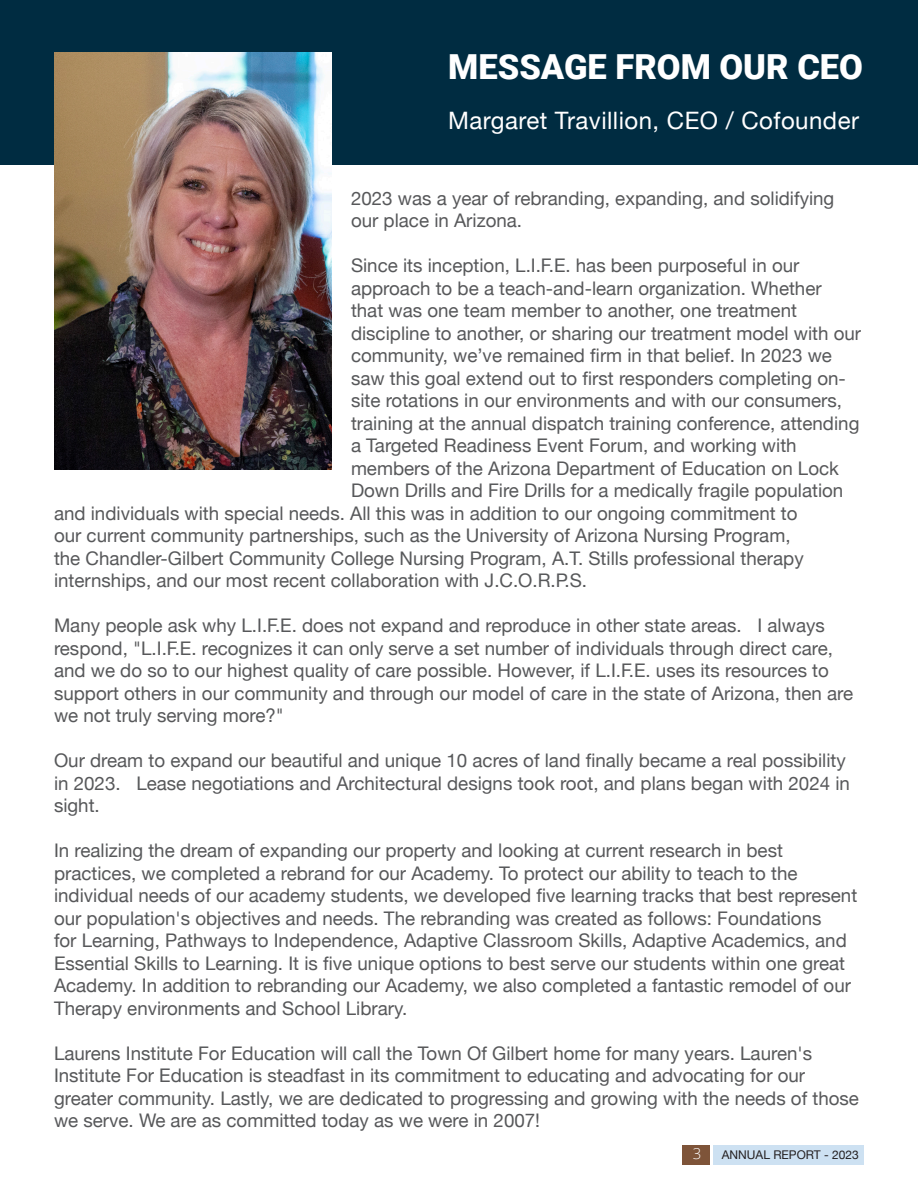
<style>
.page{position:relative;width:918px;height:1188px;background:#fff}
.page>*{position:absolute;margin:0;border:0;box-sizing:border-box;transform-origin:0 0}
.t1{font:900 34.5px "Roboto";color:#fff}
.Body_Text_-_Gray_Helv_Neue_18pt{font:24px "Helvetica Neue";letter-spacing:.02em;color:#fff}
.Body_Text_-_Gray_Helv_Neue_12_5pt{font:18.75px/22.5px "Helvetica Neue";color:#57585a}
.t2{font:300 15px "Open Sans";color:#fff}
.t3{font:12px "Helvetica Neue";color:#231f20}
</style>
<div class="page">
<div style="left:0;top:0;width:918px;height:165px;background:#002c41"></div>
<img style="left:54px;top:53px;width:277px;height:416px">
<div style="left:682px;top:1145px;width:27px;height:20px;background:#7e5439"></div>
<div style="left:714px;top:1145px;width:150px;height:20px;background:#cde1f2"></div>
<p class="t1" style="left:448px;top:42px;width:416px">MESSAGE FROM OUR CEO</p>
<p class="Body_Text_-_Gray_Helv_Neue_18pt" style="left:448px;top:103px;width:412px">Margaret Travillion, CEO / Cofounder</p>
<p class="Body_Text_-_Gray_Helv_Neue_12_5pt" style="left:351px;top:188px;width:485px">2023 was a year of rebranding, expanding, and solidifying our place in Arizona.</p>
<p class="Body_Text_-_Gray_Helv_Neue_12_5pt" style="left:351px;top:255px;width:450px">Since its inception, L.I.F.E. has been purposeful in our</p>
<p class="Body_Text_-_Gray_Helv_Neue_12_5pt" style="left:351px;top:278px;width:472px">approach to be a teach-and-learn organization. Whether</p>
<p class="Body_Text_-_Gray_Helv_Neue_12_5pt" style="left:351px;top:300px;width:448px">that was one team member to another, one treatment</p>
<p class="Body_Text_-_Gray_Helv_Neue_12_5pt" style="left:351px;top:323px;width:512px">discipline to another, or sharing our treatment model with our</p>
<p class="Body_Text_-_Gray_Helv_Neue_12_5pt" style="left:351px;top:345px;width:483px">community, we’ve remained firm in that belief. In 2023 we</p>
<p class="Body_Text_-_Gray_Helv_Neue_12_5pt" style="left:351px;top:368px;width:496px">saw this goal extend out to first responders completing on-</p>
<p class="Body_Text_-_Gray_Helv_Neue_12_5pt" style="left:351px;top:390px;width:493px">site rotations in our environments and with our consumers,</p>
<p class="Body_Text_-_Gray_Helv_Neue_12_5pt" style="left:351px;top:413px;width:510px">training at the annual dispatch training conference, attending</p>
<p class="Body_Text_-_Gray_Helv_Neue_12_5pt" style="left:351px;top:435px;width:447px">a Targeted Readiness Event Forum, and working with</p>
<p class="Body_Text_-_Gray_Helv_Neue_12_5pt" style="left:351px;top:458px;width:489px">members of the Arizona Department of Education on Lock</p>
<p class="Body_Text_-_Gray_Helv_Neue_12_5pt" style="left:351px;top:480px;width:494px">Down Drills and Fire Drills for a medically fragile population</p>
<p class="Body_Text_-_Gray_Helv_Neue_12_5pt" style="left:54px;top:503px;width:745px">and individuals with special needs. All this was in addition to our ongoing commitment to</p>
<p class="Body_Text_-_Gray_Helv_Neue_12_5pt" style="left:54px;top:525px;width:738px">our current community partnerships, such as the University of Arizona Nursing Program,</p>
<p class="Body_Text_-_Gray_Helv_Neue_12_5pt" style="left:54px;top:548px;width:751px">the Chandler-Gilbert Community College Nursing Program, A.T. Stills professional therapy</p>
<p class="Body_Text_-_Gray_Helv_Neue_12_5pt" style="left:54px;top:570px;width:535px">internships, and our most recent collaboration with J.C.O.R.P.S.</p>
<p class="Body_Text_-_Gray_Helv_Neue_12_5pt" style="left:54px;top:615px;width:801px">Many people ask why L.I.F.E. does not expand and reproduce in other state areas. I always respond, "L.I.F.E. recognizes it can only serve a set number of individuals through direct care, and we do so to our highest quality of care possible. However, if L.I.F.E. uses its resources to support others in our community and through our model of care in the state of Arizona, then are we not truly serving more?"</p>
<p class="Body_Text_-_Gray_Helv_Neue_12_5pt" style="left:54px;top:750px;width:798px">Our dream to expand our beautiful and unique 10 acres of land finally became a real possibility in 2023. Lease negotiations and Architectural designs took root, and plans began with 2024 in sight.</p>
<p class="Body_Text_-_Gray_Helv_Neue_12_5pt" style="left:54px;top:840px;width:805px">In realizing the dream of expanding our property and looking at current research in best practices, we completed a rebrand for our Academy. To protect our ability to teach to the individual needs of our academy students, we developed five learning tracks that best represent our population's objectives and needs. The rebranding was created as follows: Foundations<br>for Learning, Pathways to Independence, Adaptive Classroom Skills, Adaptive Academics, and Essential Skills to Learning. It is five unique options to best serve our students within one great Academy. In addition to rebranding our Academy, we also completed a fantastic remodel of our Therapy environments and School Library.</p>
<p class="Body_Text_-_Gray_Helv_Neue_12_5pt" style="left:54px;top:1043px;width:807px">Laurens Institute For Education will call the Town Of Gilbert home for many years. Lauren's Institute For Education is steadfast in its commitment to educating and advocating for our greater community. Lastly, we are dedicated to progressing and growing with the needs of those we serve. We are as committed today as we were in 2007!</p>
<p class="t2" style="left:693px;top:1143px;width:10px">3</p>
<p class="t3" style="left:722px;top:1146px;width:138px">ANNUAL REPORT - 2023</p>
</div>
